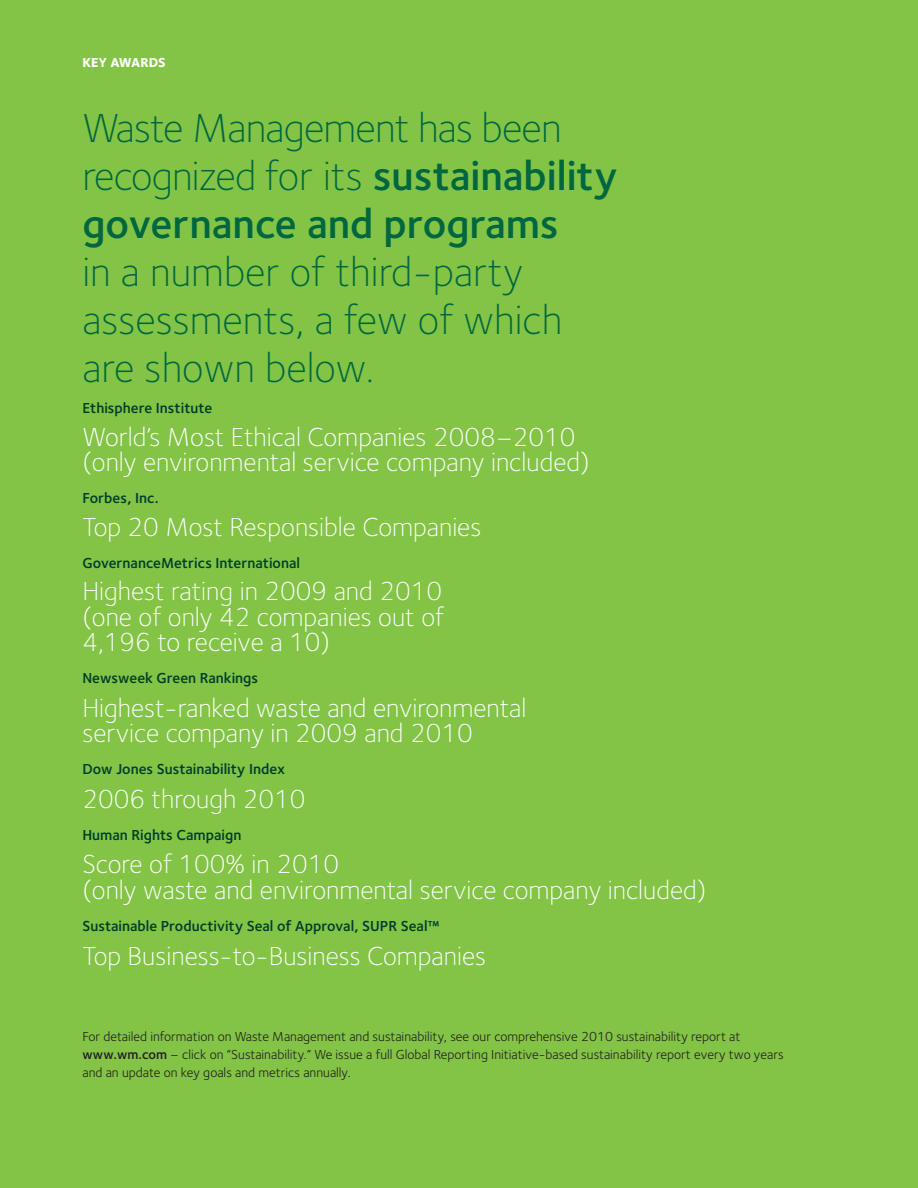
<style>
.page{position:relative;width:918px;height:1188px;background:#83c447}
.page>*{position:absolute;margin:0;border:0;box-sizing:border-box;transform-origin:0 0}
.t1{font:300 42px/48px "Foundry Sterling";letter-spacing:-.02em;color:#00673e}
.t2{font:300 42px/48px "Foundry Sterling";color:#00673e}
.t3{font:300 27px/25.5px "Foundry Sterling";color:#fff}
.t4{font:600 15px "Foundry Sterling";color:#003d2a}
.t5{font:13.5px/18px "Foundry Sterling";color:#231f20}
.t6{font:800 13.5px "Foundry Sterling";color:#fff}
.s1{font-weight:600}
</style>
<div class="page">
<p class="t6" style="left:82px;top:54px;width:39px">KEY AWAR</p>
<p class="t6" style="left:149px;top:54px;width:18px">DS</p>
<h1 class="t1" style="left:82px;top:104px;width:537px">Waste Management has been recognized for its <span class="s1">sustainability governance and programs</span></h1>
<h1 class="t2" style="left:82px;top:248px;width:481px">in a number of third-party assessments, a few of which are shown below.</h1>
<p class="t4" style="left:82px;top:399px;width:131px">Ethisphere Institute</p>
<p class="t3" style="left:82px;top:424px;width:509px">World’s Most Ethical Companies 2008–2010 (only environmental service company included)</p>
<p class="t4" style="left:82px;top:489px;width:78px">Forbes, Inc.</p>
<p class="t3" style="left:82px;top:514px;width:400px">Top 20 Most Responsible Companies</p>
<p class="t4" style="left:82px;top:554px;width:219px">GovernanceMetrics International</p>
<p class="t3" style="left:82px;top:578px;width:363px;text-align:justify">Highest rating in 2009 and 2010 (one of only 42 companies out of 4,196 to receive a 10)</p>
<p class="t4" style="left:82px;top:669px;width:177px">Newsweek Green Rankings</p>
<p class="t3" style="left:82px;top:695px;width:445px">Highest-ranked waste and environmental service company in 2009 and 2010</p>
<p class="t4" style="left:82px;top:761px;width:204px">Dow Jones Sustainability Index</p>
<p class="t3" style="left:82px;top:786px;width:225px">2006 through 2010</p>
<p class="t4" style="left:82px;top:826px;width:161px">Human Rights Campaign</p>
<p class="t3" style="left:82px;top:852px;width:626px">Score of 100% in 2010<br>(only waste and environmental service company included)</p>
<p class="t4" style="left:82px;top:917px;width:359px">Sustainable Productivity Seal of Approval, SUPR Seal™</p>
<p class="t3" style="left:82px;top:943px;width:405px">Top Business-to-Business Companies</p>
<p class="t5" style="left:82px;top:1028px;width:703px">For detailed information on Waste Management and sustainability, see our comprehensive 2010 sustainability report at <span class="s1">www.wm.com</span> – click on “Sustainability.” We issue a full Global Reporting Initiative-based sustainability report every two years and an update on key goals and metrics annually.</p>
</div>
